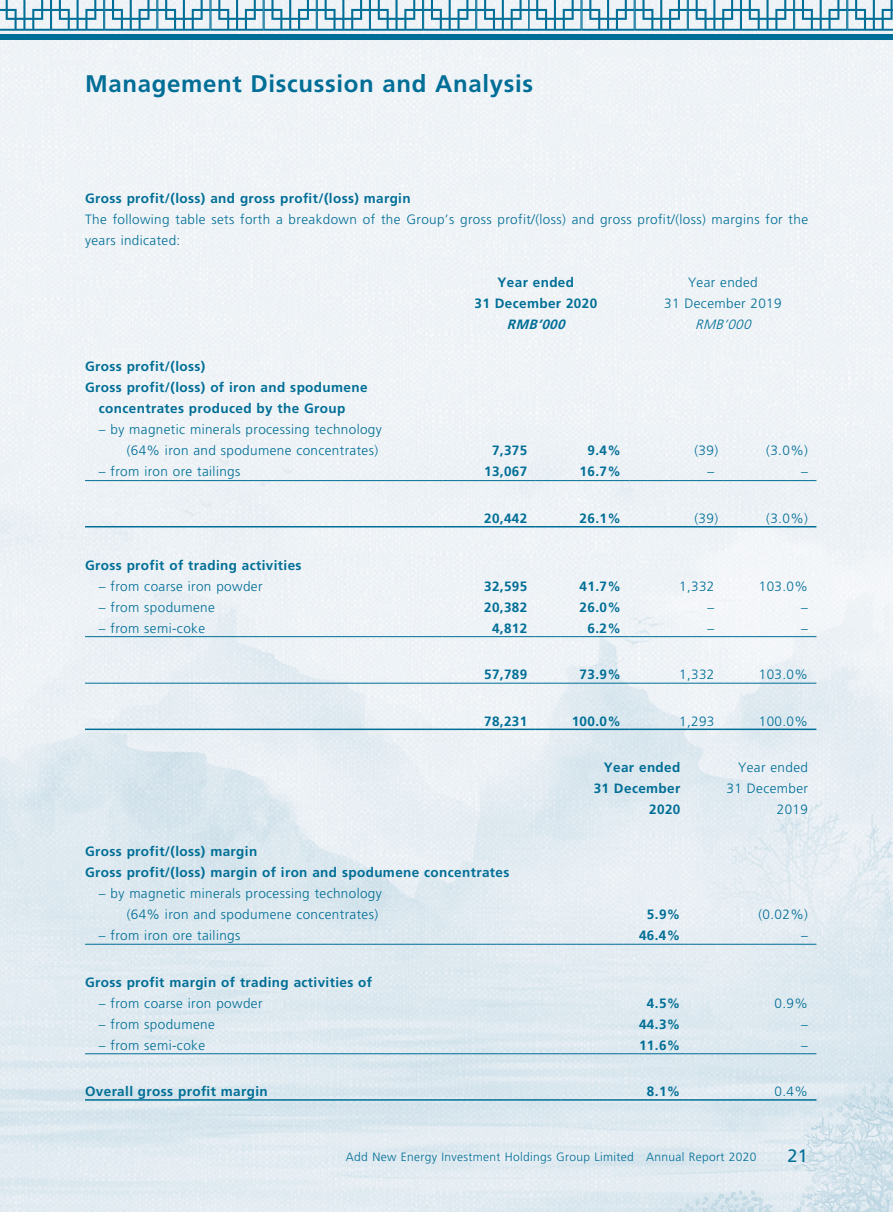
<style>
.page{position:relative;width:893px;height:1212px;background:#fff}
.page>*{position:absolute;margin:0;border:0;box-sizing:border-box;transform-origin:0 0}
.t1{font:700 24px "Frutiger LT Std";letter-spacing:.03em;color:#006e96}
.t2{font:18px "Frutiger LT Std";color:#006e96}
.t3{font:300 13.5px/21px "Frutiger LT Std";letter-spacing:.03em;color:#006e96;text-align:right}
.t4{font:700 13.5px/21px "Frutiger LT Std";letter-spacing:.03em;color:#006e96}
.t5{font:italic 700 13.5px "Frutiger LT Std";color:#006e96}
.t6{font:italic 300 13.5px "Frutiger LT Std";color:#006e96}
.t7{font:300 12px "Frutiger LT Std";letter-spacing:.03em;color:#006e96}
</style>
<div class="page">
<img style="left:0;top:31px;width:893px;height:1181px">
<div style="left:476px;top:34px;width:53px;height:6px;background:#006e96"></div>
<div style="left:423px;top:34px;width:53px;height:6px;background:#006e96"></div>
<div style="left:370px;top:34px;width:53px;height:6px;background:#006e96"></div>
<div style="left:317px;top:34px;width:53px;height:6px;background:#006e96"></div>
<div style="left:264px;top:34px;width:53px;height:6px;background:#006e96"></div>
<div style="left:210px;top:34px;width:54px;height:6px;background:#006e96"></div>
<div style="left:157px;top:34px;width:53px;height:6px;background:#006e96"></div>
<div style="left:104px;top:34px;width:53px;height:6px;background:#006e96"></div>
<div style="left:51px;top:34px;width:53px;height:6px;background:#006e96"></div>
<div style="left:0;top:34px;width:51px;height:6px;background:#006e96"></div>
<div style="left:847px;top:34px;width:46px;height:6px;background:#006e96"></div>
<div style="left:794px;top:34px;width:53px;height:6px;background:#006e96"></div>
<div style="left:741px;top:34px;width:53px;height:6px;background:#006e96"></div>
<div style="left:688px;top:34px;width:53px;height:6px;background:#006e96"></div>
<div style="left:635px;top:34px;width:53px;height:6px;background:#006e96"></div>
<div style="left:581px;top:34px;width:54px;height:6px;background:#006e96"></div>
<div style="left:528px;top:34px;width:53px;height:6px;background:#006e96"></div>
<svg style="left:0;top:0;width:893px;height:31px"></svg>
<hr style="left:85px;top:480px;width:357px;height:1px;background:#006e96">
<hr style="left:442px;top:480px;width:94px;height:1px;background:#006e96">
<hr style="left:536px;top:480px;width:93px;height:1px;background:#006e96">
<hr style="left:629px;top:480px;width:94px;height:1px;background:#006e96">
<hr style="left:723px;top:480px;width:93px;height:1px;background:#006e96">
<hr style="left:85px;top:526px;width:357px;height:1px;background:#006e96">
<hr style="left:442px;top:526px;width:94px;height:1px;background:#006e96">
<hr style="left:536px;top:526px;width:93px;height:1px;background:#006e96">
<hr style="left:629px;top:526px;width:94px;height:1px;background:#006e96">
<hr style="left:723px;top:526px;width:93px;height:1px;background:#006e96">
<hr style="left:85px;top:636px;width:357px;height:1px;background:#006e96">
<hr style="left:442px;top:636px;width:94px;height:1px;background:#006e96">
<hr style="left:536px;top:636px;width:93px;height:1px;background:#006e96">
<hr style="left:629px;top:636px;width:94px;height:1px;background:#006e96">
<hr style="left:723px;top:636px;width:93px;height:1px;background:#006e96">
<hr style="left:85px;top:683px;width:357px;height:1px;background:#006e96">
<hr style="left:442px;top:683px;width:94px;height:1px;background:#006e96">
<hr style="left:536px;top:683px;width:93px;height:1px;background:#006e96">
<hr style="left:629px;top:683px;width:94px;height:1px;background:#006e96">
<hr style="left:723px;top:683px;width:93px;height:1px;background:#006e96">
<hr style="left:85px;top:728px;width:357px;height:2px;background:#006e96">
<hr style="left:442px;top:728px;width:94px;height:2px;background:#006e96">
<hr style="left:536px;top:728px;width:93px;height:2px;background:#006e96">
<hr style="left:629px;top:728px;width:94px;height:2px;background:#006e96">
<hr style="left:723px;top:728px;width:93px;height:2px;background:#006e96">
<hr style="left:85px;top:944px;width:476px;height:1px;background:#006e96">
<hr style="left:561px;top:944px;width:128px;height:1px;background:#006e96">
<hr style="left:689px;top:944px;width:127px;height:1px;background:#006e96">
<hr style="left:85px;top:1053px;width:476px;height:1px;background:#006e96">
<hr style="left:561px;top:1053px;width:128px;height:1px;background:#006e96">
<hr style="left:689px;top:1053px;width:127px;height:1px;background:#006e96">
<hr style="left:85px;top:1099px;width:476px;height:2px;background:#006e96">
<hr style="left:561px;top:1099px;width:128px;height:2px;background:#006e96">
<hr style="left:689px;top:1099px;width:127px;height:2px;background:#006e96">
<h1 class="t1" style="left:85px;top:69px;width:450px">Management Discussion and Analysis</h1>
<p class="t4" style="left:85px;top:188px;width:327px">Gross profit/(loss) and gross profit/(loss) margin</p>
<p class="t3" style="left:85px;top:209px;width:725px;text-align:left">The following table sets forth a breakdown of the Group’s gross profit/(loss) and gross profit/(loss) margins for the years indicated:</p>
<p class="t4" style="left:497px;top:272px;width:78px">Year ended</p>
<p class="t3" style="left:688px;top:272px;width:71px">Year ended</p>
<p class="t4" style="left:474px;top:293px;width:124px">31 December 2020</p>
<p class="t3" style="left:664px;top:293px;width:119px">31 December 2019</p>
<p class="t5" style="left:507px;top:317px;width:64px">RMB’000</p>
<p class="t6" style="left:695px;top:317px;width:61px">RMB’000</p>
<p class="t4" style="left:85px;top:356px;width:122px">Gross profit/(loss)</p>
<p class="t4" style="left:85px;top:377px;width:284px">Gross profit/(loss) of iron and spodumene</p>
<p class="t4" style="left:99px;top:398px;width:248px">concentrates produced by the Group</p>
<p class="t3" style="left:99px;top:419px;width:284px">– by magnetic minerals processing technology (64% iron and spodumene concentrates)</p>
<p class="t4" style="left:492px;top:440px;width:37px">7,375</p>
<p class="t4" style="left:587px;top:440px;width:35px">9.4%</p>
<p class="t3" style="left:694px;top:440px;width:25px">(39)</p>
<p class="t3" style="left:766px;top:440px;width:43px">(3.0%)</p>
<p class="t3" style="left:99px;top:461px;width:143px">– from iron ore tailings</p>
<p class="t4" style="left:484px;top:461px;width:45px">13,067</p>
<p class="t4" style="left:580px;top:461px;width:43px">16.7%</p>
<p class="t3" style="left:708px;top:461px;width:8px">–</p>
<p class="t3" style="left:801px;top:461px;width:8px">–</p>
<p class="t4" style="left:484px;top:508px;width:45px">20,442</p>
<p class="t4" style="left:580px;top:508px;width:43px">26.1%</p>
<p class="t3" style="left:694px;top:508px;width:25px">(39)</p>
<p class="t3" style="left:766px;top:508px;width:43px">(3.0%)</p>
<p class="t4" style="left:85px;top:554px;width:218px">Gross profit of trading activities</p>
<p class="t3" style="left:99px;top:575px;width:165px">– from coarse iron powder</p>
<p class="t4" style="left:484px;top:575px;width:45px">32,595</p>
<p class="t4" style="left:580px;top:575px;width:43px">41.7%</p>
<p class="t3" style="left:679px;top:575px;width:37px">1,332</p>
<p class="t3" style="left:759px;top:575px;width:51px">103.0%</p>
<p class="t3" style="left:99px;top:596px;width:117px">– from spodumene</p>
<p class="t4" style="left:484px;top:596px;width:45px">20,382</p>
<p class="t4" style="left:580px;top:596px;width:43px">26.0%</p>
<p class="t3" style="left:708px;top:596px;width:8px">–</p>
<p class="t3" style="left:801px;top:596px;width:8px">–</p>
<p class="t3" style="left:99px;top:617px;width:108px">– from semi-coke</p>
<p class="t4" style="left:492px;top:617px;width:37px">4,812</p>
<p class="t4" style="left:587px;top:617px;width:35px">6.2%</p>
<p class="t3" style="left:708px;top:617px;width:8px">–</p>
<p class="t3" style="left:801px;top:617px;width:8px">–</p>
<p class="t4" style="left:484px;top:664px;width:45px">57,789</p>
<p class="t4" style="left:580px;top:664px;width:43px">73.9%</p>
<p class="t3" style="left:679px;top:664px;width:37px">1,332</p>
<p class="t3" style="left:759px;top:664px;width:51px">103.0%</p>
<p class="t4" style="left:484px;top:710px;width:45px">78,231</p>
<p class="t4" style="left:572px;top:710px;width:51px">100.0%</p>
<p class="t3" style="left:679px;top:710px;width:37px">1,293</p>
<p class="t3" style="left:759px;top:710px;width:51px">100.0%</p>
<p class="t4" style="left:604px;top:757px;width:78px">Year ended</p>
<p class="t3" style="left:738px;top:757px;width:71px">Year ended</p>
<p class="t4" style="left:594px;top:778px;width:88px">31 December</p>
<p class="t3" style="left:726px;top:778px;width:83px">31 December</p>
<p class="t4" style="left:649px;top:799px;width:33px">2020</p>
<p class="t3" style="left:777px;top:799px;width:33px">2019</p>
<p class="t4" style="left:85px;top:841px;width:426px">Gross profit/(loss) margin<br>Gross profit/(loss) margin of iron and spodumene concentrates</p>
<p class="t3" style="left:99px;top:883px;width:284px">– by magnetic minerals processing technology (64% iron and spodumene concentrates)</p>
<p class="t4" style="left:647px;top:904px;width:35px">5.9%</p>
<p class="t3" style="left:758px;top:904px;width:51px">(0.02%)</p>
<p class="t3" style="left:99px;top:925px;width:143px">– from iron ore tailings</p>
<p class="t4" style="left:639px;top:925px;width:43px">46.4%</p>
<p class="t3" style="left:801px;top:925px;width:8px">–</p>
<p class="t4" style="left:85px;top:971px;width:289px">Gross profit margin of trading activities of</p>
<p class="t3" style="left:99px;top:993px;width:165px">– from coarse iron powder</p>
<p class="t4" style="left:647px;top:992px;width:35px">4.5%</p>
<p class="t3" style="left:774px;top:993px;width:35px">0.9%</p>
<p class="t3" style="left:99px;top:1014px;width:117px">– from spodumene</p>
<p class="t4" style="left:639px;top:1013px;width:43px">44.3%</p>
<p class="t3" style="left:801px;top:1014px;width:8px">–</p>
<p class="t3" style="left:99px;top:1035px;width:108px">– from semi-coke</p>
<p class="t4" style="left:639px;top:1034px;width:43px">11.6%</p>
<p class="t3" style="left:801px;top:1035px;width:8px">–</p>
<p class="t4" style="left:85px;top:1081px;width:184px">Overall gross profit margin</p>
<p class="t4" style="left:647px;top:1081px;width:35px">8.1%</p>
<p class="t3" style="left:774px;top:1081px;width:35px">0.4%</p>
<p class="t7" style="left:346px;top:1150px;width:412px">Add New Energy Investment Holdings Group Limited Annual Report 2020</p>
<h2 class="t2" style="left:787px;top:1145px;width:22px">21</h2>
</div>
